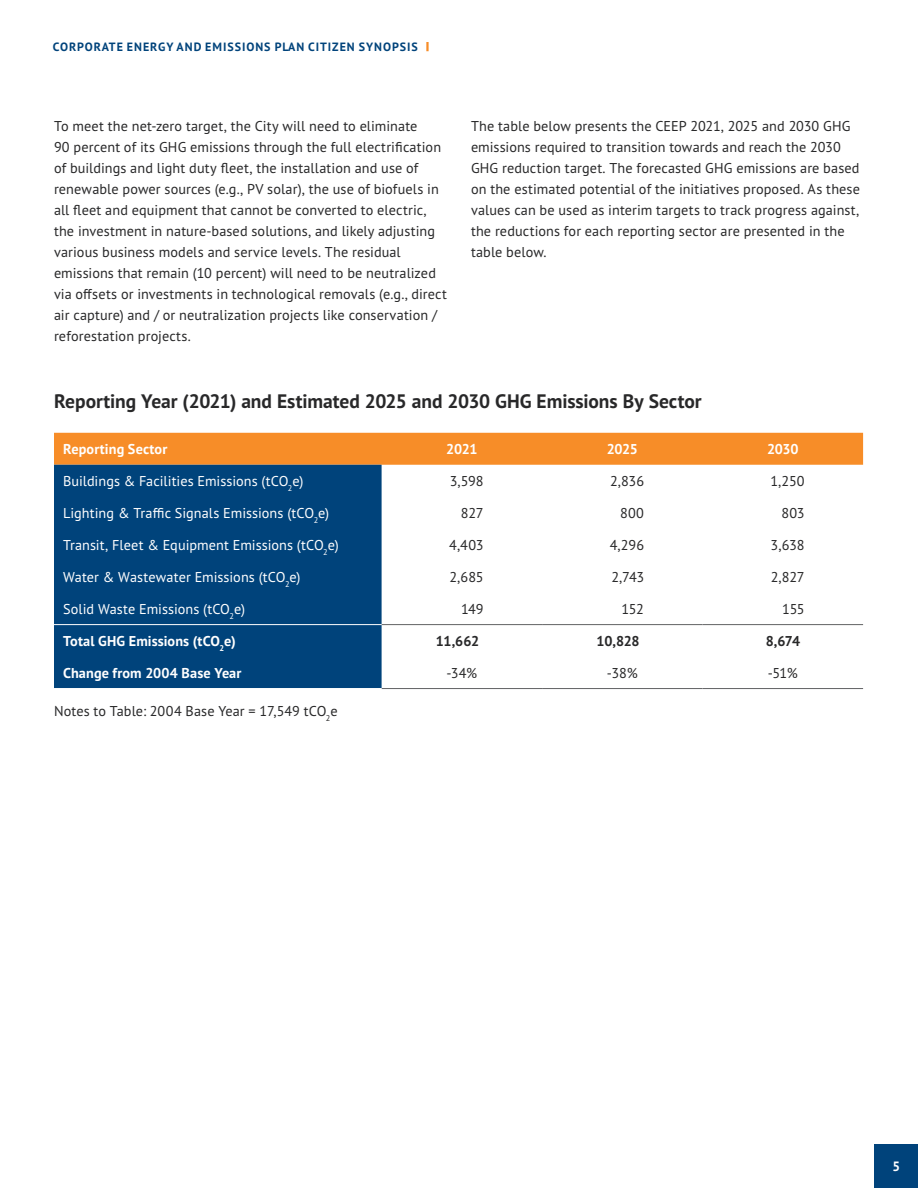
<style>
.page{position:relative;width:918px;height:1188px;background:#fff}
.page>*{position:absolute;margin:0;border:0;box-sizing:border-box;transform-origin:0 0}
.Body{font:700 19.5px "PT Sans Pro";letter-spacing:-.005em;color:#282829}
.Body-2{font:14.25px/21px "PT Sans Pro";letter-spacing:.005em;color:#282829}
.Body-3{font:14.25px "PT Sans Pro";letter-spacing:.005em;color:#fff}
.Body-4{font:700 14.25px "PT Sans Pro";letter-spacing:.005em;color:#fff}
.Body-5{font:700 14.25px "PT Sans Pro";letter-spacing:-.03em;color:#282829}
.t1{font:700 13.5px "PT Sans Pro";color:#fff}
.t2{font:700 12px "PT Sans Pro";letter-spacing:.08em;color:#00437b}
</style>
<div class="page">
<svg style="left:426px;top:42px;width:3px;height:9px"></svg>
<div style="left:874px;top:1144px;width:44px;height:44px;background:#00437b"></div>
<div style="left:54px;top:433px;width:809px;height:32px;background:#f78d28"></div>
<div style="left:54px;top:465px;width:328px;height:223px;background:#00437b"></div>
<hr style="left:382px;top:624px;width:160px;height:1px;background:#616264">
<hr style="left:542px;top:624px;width:161px;height:1px;background:#616264">
<hr style="left:703px;top:624px;width:160px;height:1px;background:#616264">
<hr style="left:382px;top:688px;width:160px;height:1px;background:#616264">
<hr style="left:542px;top:688px;width:161px;height:1px;background:#616264">
<hr style="left:703px;top:688px;width:160px;height:1px;background:#616264">
<hr style="left:54px;top:624px;width:328px;height:1px;background:#fff">
<p class="t2" style="left:53px;top:39px;width:367px">CORPORATE ENERGY AND EMISSIONS PLAN CITIZEN SYNOPSIS</p>
<p class="Body-2" style="left:54px;top:115px;width:395px">To meet the net-zero target, the City will need to eliminate<br>90 percent of its GHG emissions through the full electrification of buildings and light duty fleet, the installation and use of renewable power sources (e.g., PV solar), the use of biofuels in all fleet and equipment that cannot be converted to electric, the investment in nature-based solutions, and likely adjusting various business models and service levels. The residual emissions that remain (10 percent) will need to be neutralized via offsets or investments in technological removals (e.g., direct air capture) and / or neutralization projects like conservation / reforestation projects.</p>
<p class="Body-2" style="left:471px;top:115px;width:391px">The table below presents the CEEP 2021, 2025 and 2030 GHG emissions required to transition towards and reach the 2030<br>GHG reduction target. The forecasted GHG emissions are based on the estimated potential of the initiatives proposed. As these values can be used as interim targets to track progress against, the reductions for each reporting sector are presented in the table below.</p>
<p class="Body" style="left:54px;top:389px;width:649px">Reporting Year (2021) and Estimated 2025 and 2030 GHG Emissions By Sector</p>
<p class="Body-4" style="left:63px;top:440px;width:106px">Reporting Sector</p>
<p class="Body-4" style="left:446px;top:440px;width:33px">2021</p>
<p class="Body-4" style="left:607px;top:440px;width:33px">2025</p>
<p class="Body-4" style="left:767px;top:440px;width:33px">2030</p>
<p class="Body-3" style="left:63px;top:472px;width:242px">Buildings &amp; Facilities Emissions (tCO<sub>2</sub>e)</p>
<p class="Body-2" style="left:450px;top:470px;width:35px">3,598</p>
<p class="Body-2" style="left:610px;top:470px;width:36px">2,836</p>
<p class="Body-2" style="left:770px;top:470px;width:36px">1,250</p>
<p class="Body-3" style="left:63px;top:504px;width:268px">Lighting &amp; Traffic Signals Emissions (tCO<sub>2</sub>e)</p>
<p class="Body-2" style="left:461px;top:502px;width:24px">827</p>
<p class="Body-2" style="left:620px;top:502px;width:25px">800</p>
<p class="Body-2" style="left:781px;top:502px;width:25px">803</p>
<p class="Body-3" style="left:63px;top:536px;width:277px">Transit, Fleet &amp; Equipment Emissions (tCO<sub>2</sub>e)</p>
<p class="Body-2" style="left:449px;top:534px;width:36px">4,403</p>
<p class="Body-2" style="left:610px;top:534px;width:36px">4,296</p>
<p class="Body-2" style="left:771px;top:534px;width:35px">3,638</p>
<p class="Body-3" style="left:63px;top:568px;width:239px">Water &amp; Wastewater Emissions (tCO<sub>2</sub>e)</p>
<p class="Body-2" style="left:449px;top:566px;width:36px">2,685</p>
<p class="Body-2" style="left:611px;top:566px;width:34px">2,743</p>
<p class="Body-2" style="left:771px;top:566px;width:35px">2,827</p>
<p class="Body-3" style="left:63px;top:600px;width:184px">Solid Waste Emissions (tCO<sub>2</sub>e)</p>
<p class="Body-2" style="left:461px;top:598px;width:24px">149</p>
<p class="Body-2" style="left:621px;top:598px;width:24px">152</p>
<p class="Body-2" style="left:782px;top:598px;width:24px">155</p>
<p class="Body-4" style="left:63px;top:632px;width:174px">Total GHG Emissions (tCO<sub>2</sub>e)</p>
<p class="Body-5" style="left:436px;top:632px;width:45px">11,662</p>
<p class="Body-5" style="left:597px;top:632px;width:44px">10,828</p>
<p class="Body-5" style="left:766px;top:632px;width:36px">8,674</p>
<p class="Body-4" style="left:63px;top:664px;width:180px">Change from 2004 Base Year</p>
<p class="Body-2" style="left:446px;top:662px;width:32px">-34%</p>
<p class="Body-2" style="left:607px;top:662px;width:32px">-38%</p>
<p class="Body-2" style="left:768px;top:662px;width:32px">-51%</p>
<p class="Body-2" style="left:54px;top:700px;width:285px">Notes to Table: 2004 Base Year = 17,549 tCO<sub>2</sub>e</p>
<p class="t1" style="left:892px;top:1158px;width:9px">5</p>
</div>
